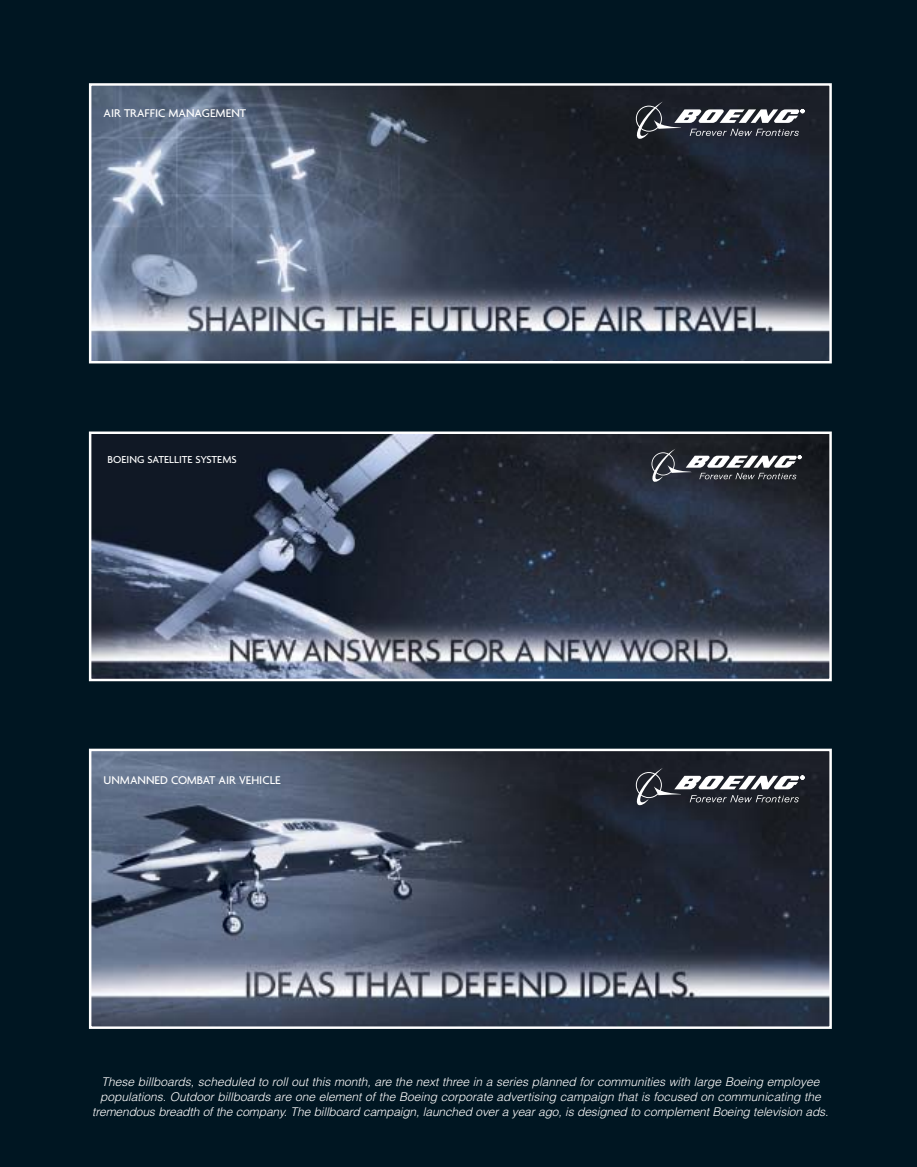
<style>
.page{position:relative;width:917px;height:1167px;background:#fff}
.page>*{position:absolute;margin:0;border:0;box-sizing:border-box;transform-origin:0 0}
.t1{font:500 12.15px "Agenda";color:#fff}
.t2{font:italic 300 12px/15px "Helvetica";color:#fff;text-align:center}
.t3{font:500 10.95px "Agenda";color:#fff}
</style>
<div class="page">
<div style="left:0;top:0;width:917px;height:1166px;background:#001622"></div>
<img style="left:92px;top:434px;width:736px;height:244px">
<div style="left:89px;top:431px;width:742px;height:250px;border:2px solid #fff"></div>
<svg style="left:651px;top:448px;width:150px;height:34px;background:#53565b"></svg>
<img style="left:92px;top:86px;width:736px;height:274px">
<div style="left:89px;top:83px;width:742px;height:280px;border:2px solid #fff"></div>
<svg style="left:636px;top:101px;width:168px;height:39px;background:#51545c"></svg>
<img style="left:92px;top:751px;width:736px;height:274px">
<div style="left:89px;top:748px;width:742px;height:280px;border:2px solid #fff"></div>
<svg style="left:635px;top:767px;width:169px;height:39px;background:#50535a"></svg>
<p class="t1" style="left:104px;top:108px;width:144px">AIR TRAFFIC MANAGEMENT</p>
<p class="t3" style="left:107px;top:455px;width:131px">BOEING SATELLITE SYSTEMS</p>
<p class="t1" style="left:103px;top:774px;width:179px">UNMANNED COMBAT AIR VEHICLE</p>
<p class="t2" style="left:92px;top:1075px;width:737px">These billboards, scheduled to roll out this month, are the next three in a series planned for communities with large Boeing employee populations. Outdoor billboards are one element of the Boeing corporate advertising campaign that is focused on communicating the tremendous breadth of the company. The billboard campaign, launched over a year ago, is designed to complement Boeing television ads.</p>
</div>
